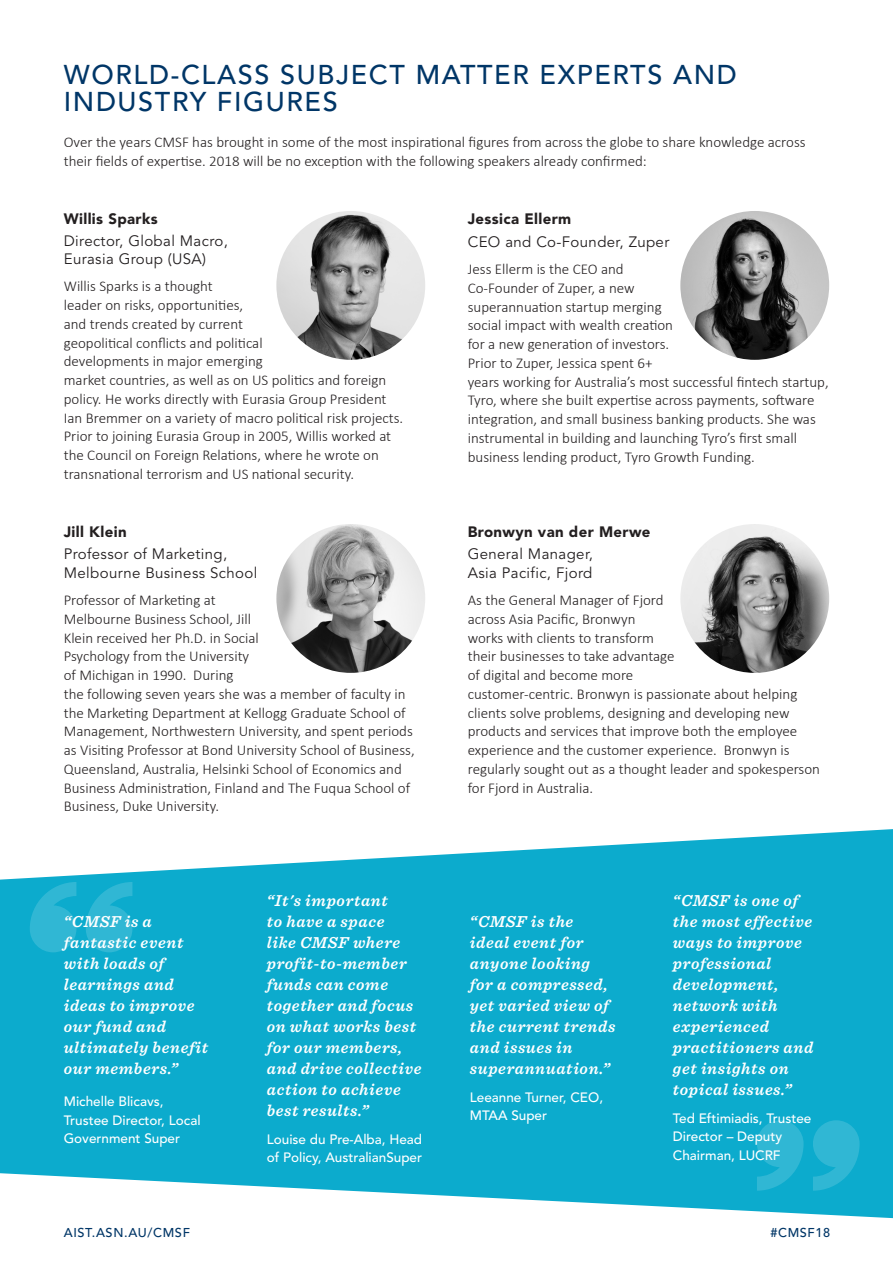
<style>
.page{position:relative;width:893px;height:1263px;background:#fff}
.page>*{position:absolute;margin:0;border:0;box-sizing:border-box;transform-origin:0 0}
.Sub_Header{font:500 27px/27px "Avenir LT Std";letter-spacing:.06em;color:#003667}
.Para{font:italic 600 16.5px/21px "Sentinel";letter-spacing:.04em;color:#fff}
.Para-2{font:300 15px/18.8px "Calibri";color:#231f20}
.Speaker_-_Company{font:15px/18.8px "Avenir LT Std";letter-spacing:.025em;color:#231f20}
.Speaker_-_Name{font:900 15px "Avenir LT Std";letter-spacing:.025em;color:#231f20}
.Para-3{font:500 13.5px/18.8px "Avenir LT Std";color:#fff}
.t1{font:500 12.75px "Avenir LT Std";letter-spacing:.05em;color:#003667}
</style>
<div class="page">
<img style="left:276px;top:211px;width:149px;height:149px;border-radius:74px">
<img style="left:680px;top:211px;width:149px;height:149px;border-radius:74px">
<img style="left:276px;top:524px;width:149px;height:149px;border-radius:74px">
<img style="left:680px;top:524px;width:149px;height:149px;border-radius:74px">
<svg style="left:0;top:829px;width:893px;height:389px;fill:#0cabcd"></svg>
<svg style="left:86px;top:882px;width:46px;height:70px"></svg>
<svg style="left:30px;top:882px;width:46px;height:70px"></svg>
<svg style="left:757px;top:1120px;width:47px;height:71px"></svg>
<svg style="left:813px;top:1120px;width:47px;height:71px"></svg>
<p class="Sub_Header" style="left:64px;top:62px;width:675px">WORLD-CLASS SUBJECT MATTER EXPERTS AND<br>INDUSTRY FIGURES</p>
<p class="Para-2" style="left:64px;top:132px;width:743px">Over the years CMSF has brought in some of the most inspirational figures from across the globe to share knowledge across their fields of expertise. 2018 will be no exception with the following speakers already confirmed:</p>
<p class="Speaker_-_Name" style="left:64px;top:209px;width:95px">Willis Sparks</p>
<p class="Speaker_-_Company" style="left:64px;top:232px;width:166px;line-height:18px">Director, Global Macro,<br>Eurasia Group (USA)</p>
<p class="Para-2" style="left:64px;top:277px;width:341px">Willis Sparks is a thought<br>leader on risks, opportunities,<br>and trends created by current<br>geopolitical conflicts and political<br>developments in major emerging<br>market countries, as well as on US politics and foreign policy. He works directly with Eurasia Group President Ian Bremmer on a variety of macro political risk projects.<br>Prior to joining Eurasia Group in 2005, Willis worked at the Council on Foreign Relations, where he wrote on transnational terrorism and US national security.</p>
<p class="Speaker_-_Name" style="left:64px;top:522px;width:64px">Jill Klein</p>
<p class="Speaker_-_Company" style="left:64px;top:545px;width:195px">Professor of Marketing,<br>Melbourne Business School</p>
<p class="Para-2" style="left:64px;top:590px;width:352px">Professor of Marketing at<br>Melbourne Business School, Jill<br>Klein received her Ph.D. in Social<br>Psychology from the University<br>of Michigan in 1990. During<br>the following seven years she was a member of faculty in the Marketing Department at Kellogg Graduate School of Management, Northwestern University, and spent periods as Visiting Professor at Bond University School of Business, Queensland, Australia, Helsinki School of Economics and Business Administration, Finland and The Fuqua School of Business, Duke University.</p>
<p class="Para" style="left:64px;top:910px;width:146px">“CMSF is a fantastic event with loads of learnings and ideas to improve our fund and ultimately benefit our members.”</p>
<p class="Para-3" style="left:64px;top:1092px;width:138px">Michelle Blicavs,<br>Trustee Director, Local<br>Government Super</p>
<p class="Para" style="left:267px;top:889px;width:156px">“It's important<br>to have a space<br>like CMSF where profit-to-member funds can come together and focus on what works best for our members, and drive collective action to achieve best results.”</p>
<p class="Para-3" style="left:267px;top:1130px;width:157px">Louise du Pre-Alba, Head of Policy, AustralianSuper</p>
<p class="Speaker_-_Name" style="left:468px;top:209px;width:105px">Jessica Ellerm</p>
<p class="Speaker_-_Company" style="left:468px;top:233px;width:203px">CEO and Co-Founder, Zuper</p>
<p class="Para-2" style="left:468px;top:259px;width:363px">Jess Ellerm is the CEO and<br>Co-Founder of Zuper, a new<br>superannuation startup merging<br>social impact with wealth creation<br>for a new generation of investors.<br>Prior to Zuper, Jessica spent 6+<br>years working for Australia’s most successful fintech startup, Tyro, where she built expertise across payments, software integration, and small business banking products. She was instrumental in building and launching Tyro’s first small business lending product, Tyro Growth Funding.</p>
<p class="Speaker_-_Name" style="left:468px;top:522px;width:184px">Bronwyn van der Merwe</p>
<p class="Speaker_-_Company" style="left:468px;top:545px;width:127px">General Manager,<br>Asia Pacific, Fjord</p>
<p class="Para-2" style="left:468px;top:590px;width:354px">As the General Manager of Fjord<br>across Asia Pacific, Bronwyn<br>works with clients to transform<br>their businesses to take advantage<br>of digital and become more<br>customer-centric. Bronwyn is passionate about helping clients solve problems, designing and developing new products and services that improve both the employee experience and the customer experience. Bronwyn is regularly sought out as a thought leader and spokesperson for Fjord in Australia.</p>
<p class="Para" style="left:470px;top:910px;width:147px">“CMSF is the ideal event for anyone looking for a compressed, yet varied view of the current trends and issues in superannuation.”</p>
<p class="Para-3" style="left:470px;top:1088px;width:135px">Leeanne Turner, CEO,<br>MTAA Super</p>
<p class="Para" style="left:673px;top:889px;width:142px">“CMSF is one of the most effective ways to improve professional development, network with experienced practitioners and get insights on topical issues.”</p>
<p class="Para-3" style="left:673px;top:1109px;width:140px">Ted Eftimiadis, Trustee<br>Director – Deputy<br>Chairman, LUCRF</p>
<p class="t1" style="left:64px;top:1226px;width:128px">AIST.ASN.AU/CMSF</p>
<p class="t1" style="left:770px;top:1226px;width:62px">#CMSF18</p>
</div>
